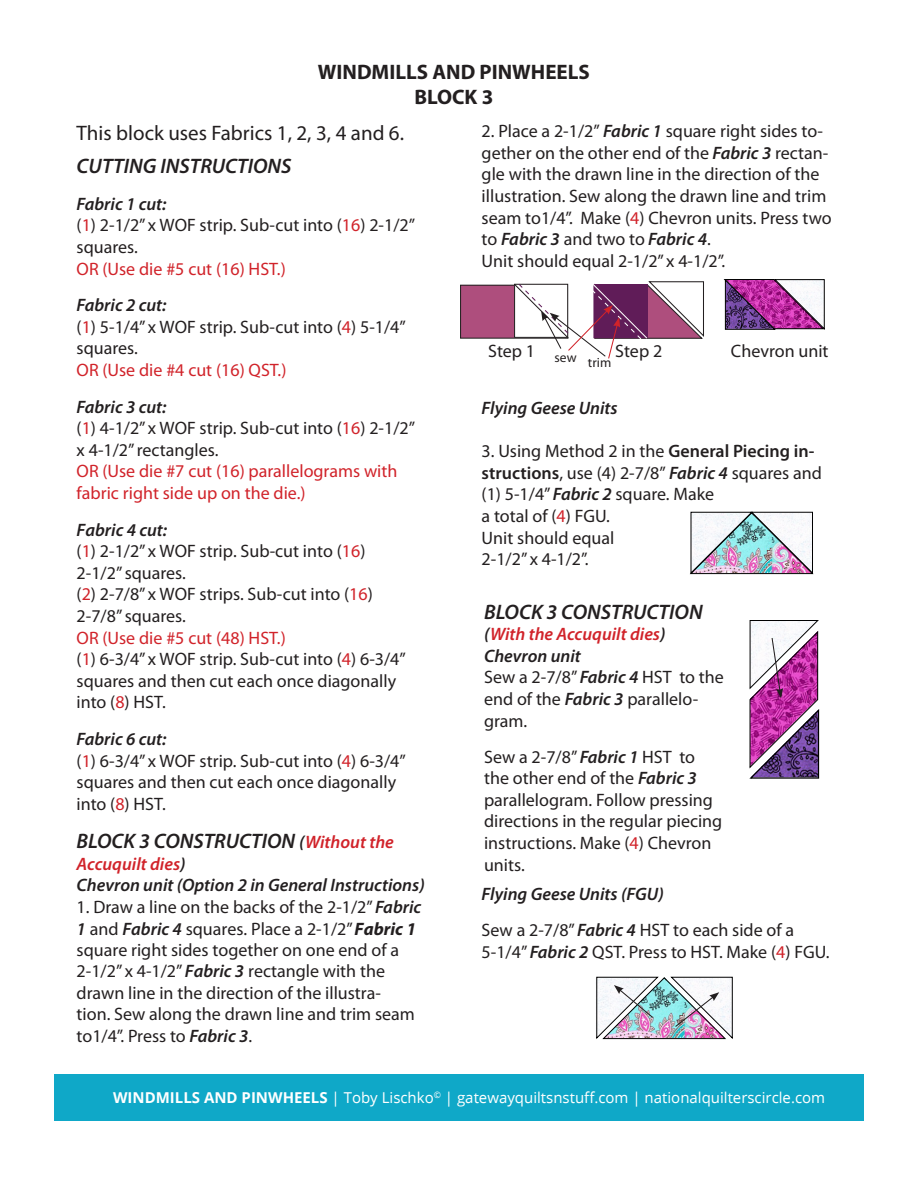
<style>
.page{position:relative;width:918px;height:1188px;background:#fff}
.page>*{position:absolute;margin:0;border:0;box-sizing:border-box;transform-origin:0 0}
.t1{font:21px/33.3px "Myriad Pro";color:#231f20}
.t2{font:italic 600 21px "Myriad Pro";color:#231f20}
.t3{font:700 21px/25.2px "Myriad Pro";color:#231f20;text-align:center}
.t4{font:18px/21.6px "Myriad Pro";color:#231f20}
.t5{font:18px/21.6px "Myriad Pro";color:#d1232a}
.t6{font:italic 600 18px/21px "Myriad Pro";color:#231f20}
.t7{font:15px "Open Sans";color:#fff}
.t8{font:13.5px "Myriad Pro";color:#231f20}
.s1{font-weight:600;font-style:italic}
.s2{color:#d1232a}
.s3{font-weight:600;font-style:italic;color:#231f20}
.s4{color:#231f20}
.s5{font-size:18px}
.s6{font-size:18px;color:#d1232a}
.s7{font-weight:700;font-style:italic}
.s8{font-weight:600}
.s9{font-weight:600;font-style:italic;color:#d1232a}
.s10{font-weight:400;font-style:normal}
.s11{font-weight:700}
</style>
<div class="page">
<div style="left:54px;top:1074px;width:810px;height:46px;background:#0fa8c8"></div>
<div style="left:461px;top:285px;width:107px;height:53px;background:#ae4e7d"></div>
<div style="left:460px;top:285px;width:108px;height:54px;border:1px solid #231f20"></div>
<svg style="left:513px;top:281px;width:191px;height:78px"></svg>
<svg style="left:723px;top:279px;width:102px;height:51px"></svg>
<img style="left:690px;top:511px;width:124px;height:64px">
<img style="left:596px;top:976px;width:137px;height:64px">
<img style="left:749px;top:620px;width:71px;height:159px">
<p class="t3" style="left:318px;top:58px;width:273px">WINDMILLS AND PINWHEELS<br>BLOCK 3</p>
<p class="t1" style="left:77px;top:116px;width:329px">This block uses Fabrics 1, 2, 3, 4 and 6.<br><span class="s1">CUTTING INSTRUCTIONS</span></p>
<p class="t4" style="left:77px;top:193px;width:340px"><span class="s1">Fabric 1 cut:<br></span>(<span class="s2">1</span>) 2-1/2” x WOF strip. Sub-cut into (<span class="s2">16</span>) 2-1/2” squares.<br><span class="s2">OR (Use die #5 cut (16) HST.)</span></p>
<p class="t4" style="left:77px;top:294px;width:331px"><span class="s1">Fabric 2 cut:<br></span>(<span class="s2">1</span>) 5-1/4” x WOF strip. Sub-cut into (<span class="s2">4</span>) 5-1/4” squares.<br><span class="s2">OR (Use die #4 cut (16) QST.)</span></p>
<p class="t5" style="left:77px;top:395px;width:340px"><span class="s3">Fabric 3 cut:<br></span><span class="s4">(</span>1<span class="s4">) 4-1/2” x WOF strip. Sub-cut into (</span>16<span class="s4">) 2-1/2” x 4-1/2” rectangles.<br></span>OR (Use die #7 cut (16) parallelograms with fabric right side up on the die.)</p>
<p class="t4" style="left:77px;top:518px;width:331px"><span class="s1">Fabric 4 cut:<br></span>(<span class="s2">1</span>) 2-1/2” x WOF strip. Sub-cut into (<span class="s2">16</span>)<br>2-1/2” squares.<br>(<span class="s2">2</span>) 2-7/8” x WOF strips. Sub-cut into (<span class="s2">16</span>)<br>2-7/8” squares.<br><span class="s2">OR (Use die #5 cut (48) HST.)<br></span>(<span class="s2">1</span>) 6-3/4” x WOF strip. Sub-cut into (<span class="s2">4</span>) 6-3/4” squares and then cut each once diagonally into (<span class="s2">8</span>) HST.</p>
<p class="t4" style="left:77px;top:728px;width:331px"><span class="s1">Fabric 6 cut:<br></span>(<span class="s2">1</span>) 6-3/4” x WOF strip. Sub-cut into (<span class="s2">4</span>) 6-3/4” squares and then cut each once diagonally into (<span class="s2">8</span>) HST.</p>
<p class="t2" style="left:77px;top:828px;width:319px">BLOCK 3 CONSTRUCTION <span class="s5">(</span><span class="s6">Without the</span></p>
<p class="t6" style="left:77px;top:853px;width:350px"><span class="s2">Accuquilt dies</span>)<br>Chevron unit (Option 2 in General Instructions)</p>
<p class="t4" style="left:77px;top:896px;width:346px">1. Draw a line on the backs of the 2-1/2” <span class="s1">Fabric 1</span> and <span class="s1">Fabric 4</span> squares. Place a 2-1/2” <span class="s7">Fabric 1 </span>square right sides together on one end of a 2-1/2” x 4-1/2” <span class="s1">Fabric 3</span> rectangle with the drawn line in the direction of the illustra-<br>tion. Sew along the drawn line and trim seam to1/4”. Press to <span class="s1">Fabric 3</span>.</p>
<p class="t4" style="left:482px;top:120px;width:351px">2. Place a 2-1/2” <span class="s1">Fabric 1</span> square right sides to&shy;gether on the other end of the <span class="s1">Fabric 3</span> rectan&shy;gle with the drawn line in the direction of the illustration. Sew along the drawn line and trim seam to1/4”. Make (<span class="s2">4</span>) Chevron units. Press two to <span class="s1">Fabric 3</span> and two to <span class="s1">Fabric 4</span>.<br>Unit should equal 2-1/2” x 4-1/2”.</p>
<p class="t4" style="left:488px;top:340px;width:48px">Step 1</p>
<p class="t4" style="left:615px;top:340px;width:48px">Step 2</p>
<p class="t4" style="left:731px;top:340px;width:99px">Chevron unit</p>
<p class="t8" style="left:555px;top:354px;width:58px">sew trim</p>
<p class="t6" style="left:482px;top:397px;width:138px">Flying Geese Units</p>
<p class="t4" style="left:482px;top:440px;width:342px">3. Using Method 2 in the <span class="s8">General Piecing in&shy;structions</span>, use (4) 2-7/8” <span class="s1">Fabric 4</span> squares and (1) 5-1/4” <span class="s1">Fabric 2</span> square. Make<br>a total of (<span class="s2">4</span>) FGU.<br>Unit should equal<br>2-1/2” x 4-1/2”.</p>
<p class="t2" style="left:484px;top:598px;width:220px">BLOCK 3 CONSTRUCTION</p>
<p class="t4" style="left:484px;top:623px;width:241px"><span class="s1">(</span><span class="s9">With the Accuquilt dies</span><span class="s1">)<br>Chevron unit<br></span>Sew a 2-7/8” <span class="s1">Fabric 4</span> HST to the end of the <span class="s1">Fabric 3</span> parallelo&shy;gram.</p>
<p class="t4" style="left:484px;top:746px;width:240px">Sew a 2-7/8” <span class="s1">Fabric 1</span> HST to the other end of the <span class="s1">Fabric 3 </span>parallelogram. Follow pressing directions in the regular piecing instructions. Make (<span class="s2">4</span>) Chevron units.</p>
<p class="t6" style="left:482px;top:875px;width:314px;line-height:36px">Flying Geese Units (FGU)<br><span class="s10">Sew a 2-7/8”</span> Fabric 4 <span class="s10">HST to each side of a</span></p>
<p class="t4" style="left:482px;top:940px;width:350px">5-1/4” <span class="s1">Fabric 2</span> QST. Press to HST. Make (<span class="s2">4</span>) FGU.</p>
<p class="t7" style="left:113px;top:1091px;width:714px"><span class="s11">WINDMILLS AND PINWHEELS</span> | Toby Lischko<sup>©</sup> | gatewayquiltsnstuff.com | nationalquilterscircle.com</p>
</div>
